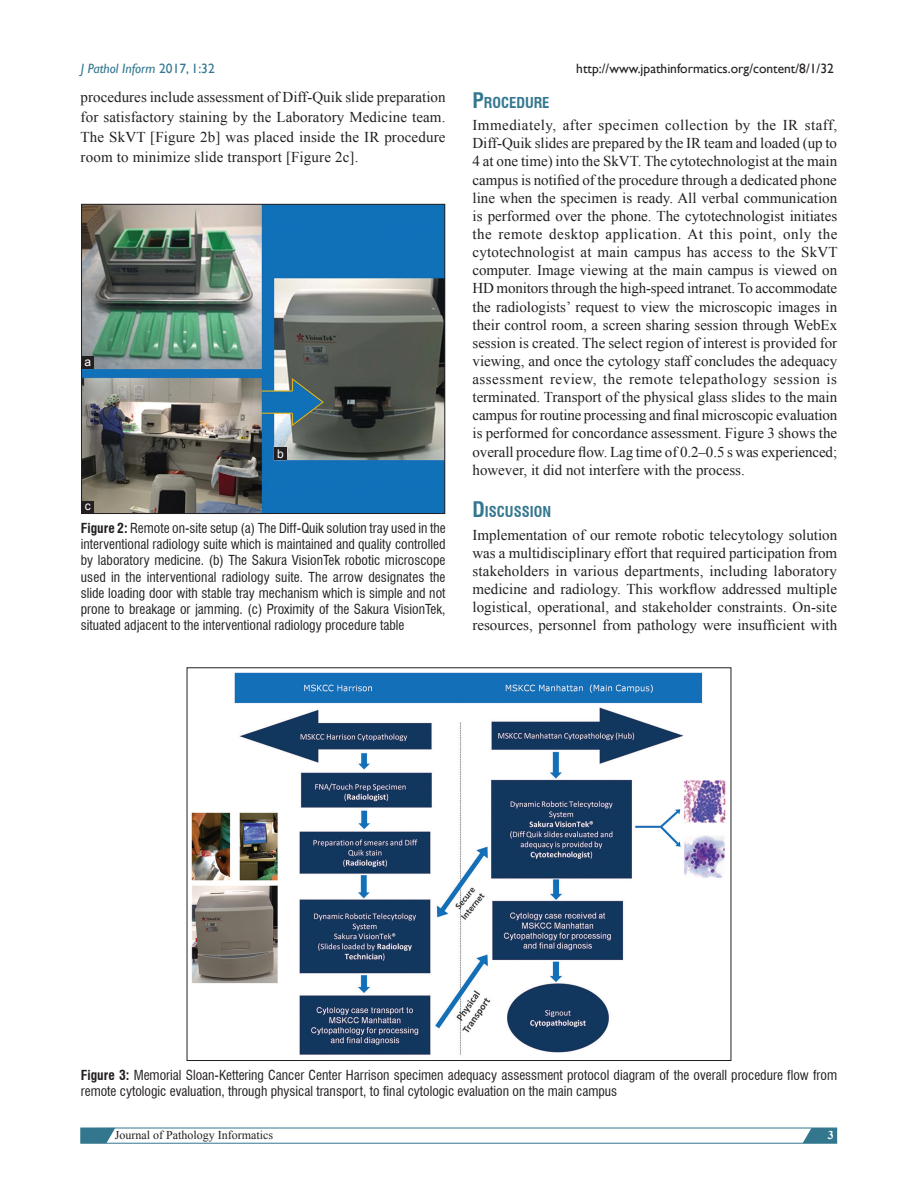
<style>
.page{position:relative;width:918px;height:1188px;background:#fff}
.page>*{position:absolute;margin:0;border:0;box-sizing:border-box;transform-origin:0 0}
.TX{font:15px/18.1px "Times New Roman";color:#231f20;text-align:justify}
.t1{font:700 condensed 14.7px "Swiss 721 BT";color:#33778f}
.FGC{font:condensed 13.5px/16.2px "Swiss 721 BT";color:#231f20}
.t2{font:13.5px "Gill Sans";color:#231f20}
.t3{font:italic 13.5px "Gill Sans";color:#33778f}
.t4{font:12px "Times New Roman";color:#231f20}
.LABEL{font:12px "Arial";color:#fff}
.t5{font:700 12px "Times New Roman";color:#fff}
.s1{font-style:normal}
.s2{font-size:21px}
.s3{font-weight:700}
</style>
<div class="page">
<svg style="left:80px;top:1128px;width:758px;height:16px"></svg>
<img style="left:191px;top:672px;width:535px;height:383px">
<img style="left:83px;top:206px;width:360px;height:306px">
<div style="left:81px;top:204px;width:364px;height:310px;border:1px solid #231f20"></div>
<div style="left:82px;top:501px;width:12px;height:13px;background:#231f20"></div>
<div style="left:274px;top:447px;width:13px;height:13px;background:#231f20"></div>
<div style="left:82px;top:356px;width:12px;height:13px;background:#231f20"></div>
<p class="t3" style="left:81px;top:61px;width:135px">J Pathol Inform <span class="s1">2017, 1:32</span></p>
<p class="t2" style="left:576px;top:61px;width:259px">http://www.jpathinformatics.org/content/8/1/32</p>
<p class="TX" style="left:81px;top:87px;width:366px;line-height:20px">procedures include assessment of Diff‑Quik slide preparation for satisfactory staining by the Laboratory Medicine team.<br>The SkVT [Figure 2b] was placed inside the IR procedure room to minimize slide transport [Figure 2c].</p>
<h1 class="t1" style="left:472px;top:94px;width:79px"><span class="s2">P</span>ROCEDURE</h1>
<p class="TX" style="left:472px;top:116px;width:367px">Immediately, after specimen collection by the IR staff, Diff‑Quik slides are prepared by the IR team and loaded (up to 4 at one time) into the SkVT. The cytotechnologist at the main campus is notified of the procedure through a dedicated phone line when the specimen is ready. All verbal communication is performed over the phone. The cytotechnologist initiates the remote desktop application. At this point, only the cytotechnologist at main campus has access to the SkVT computer. Image viewing at the main campus is viewed on HD monitors through the high‑speed intranet. To accommodate the radiologists’ request to view the microscopic images in their control room, a screen sharing session through WebEx session is created. The select region of interest is provided for viewing, and once the cytology staff concludes the adequacy assessment review, the remote telepathology session is terminated. Transport of the physical glass slides to the main campus for routine processing and final microscopic evaluation is performed for concordance assessment. Figure 3 shows the overall procedure flow. Lag time of 0.2–0.5 s was experienced; however, it did not interfere with the process.</p>
<h1 class="t1" style="left:472px;top:503px;width:80px"><span class="s2">D</span>ISCUSSION</h1>
<p class="TX" style="left:472px;top:525px;width:366px">Implementation of our remote robotic telecytology solution was a multidisciplinary effort that required participation from stakeholders in various departments, including laboratory medicine and radiology. This workflow addressed multiple logistical, operational, and stakeholder constraints. On‑site resources, personnel from pathology were insufficient with</p>
<p class="LABEL" style="left:85px;top:354px;width:8px">a</p>
<p class="LABEL" style="left:277px;top:446px;width:8px">b</p>
<p class="LABEL" style="left:85px;top:498px;width:7px">c</p>
<p class="FGC" style="left:81px;top:520px;width:366px;text-align:justify"><span class="s3">Figure 2:</span> Remote on‑site setup (a) The Diff‑Quik solution tray used in the interventional radiology suite which is maintained and quality controlled by laboratory medicine. (b) The Sakura VisionTek robotic microscope used in the interventional radiology suite. The arrow designates the slide loading door with stable tray mechanism which is simple and not prone to breakage or jamming. (c) Proximity of the Sakura VisionTek, situated adjacent to the interventional radiology procedure table</p>
<p class="FGC" style="left:81px;top:1067px;width:758px"><span class="s3">Figure 3:</span> Memorial Sloan‑Kettering Cancer Center Harrison specimen adequacy assessment protocol diagram of the overall procedure flow from remote cytologic evaluation, through physical transport, to final cytologic evaluation on the main campus</p>
<p class="t4" style="left:115px;top:1127px;width:160px">Journal of Pathology Informatics</p>
<p class="t5" style="left:828px;top:1127px;width:7px">3</p>
</div>
